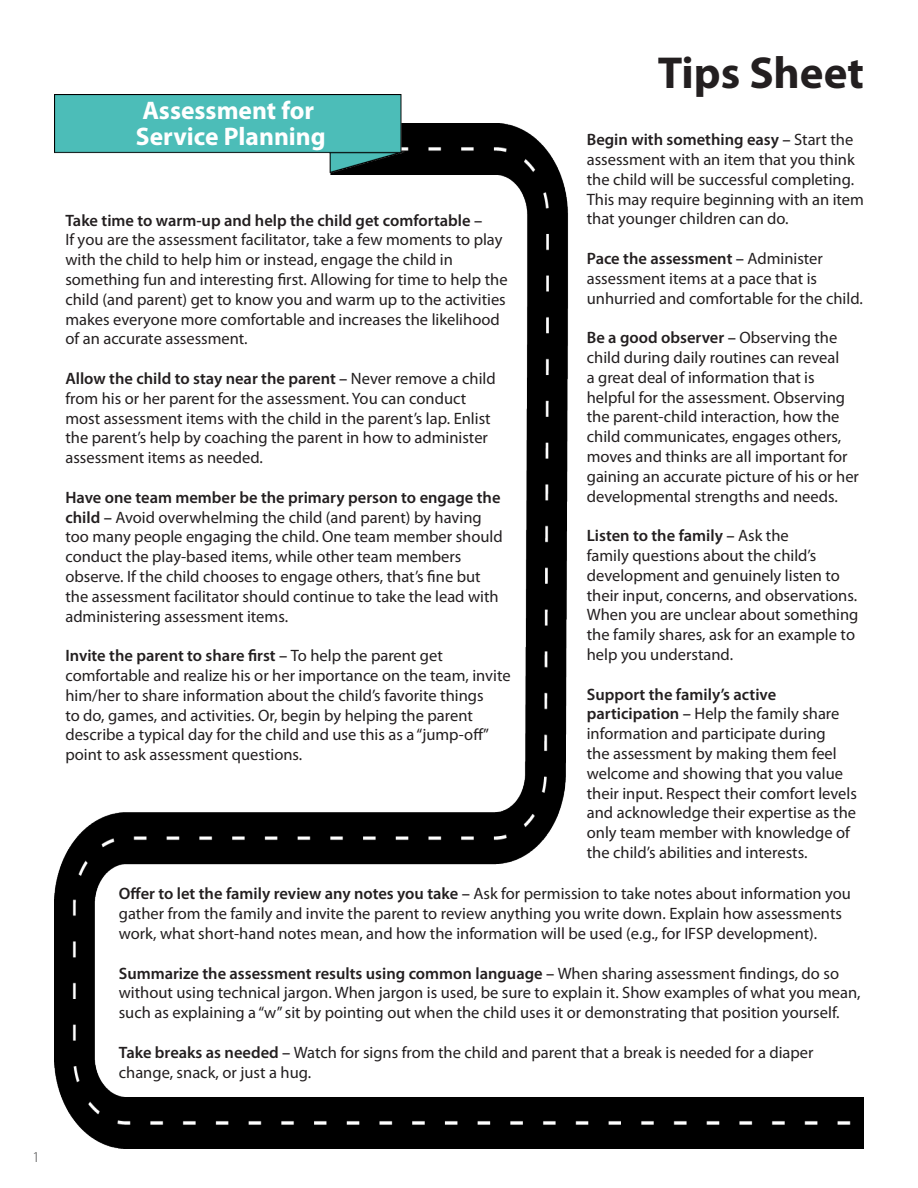
<style>
.page{position:relative;width:918px;height:1188px;background:#fff}
.page>*{position:absolute;margin:0;border:0;box-sizing:border-box;transform-origin:0 0}
.t1{font:700 45px "Myriad Pro";color:#231f20}
.t2{font:700 25.5px/25.5px "Myriad Pro";color:#fff}
.t3{font:16.5px/19.8px "Myriad Pro";color:#231f20}
.t4{font:300 15px "Myriad Pro";color:#3e3e3f}
.s1{font-weight:600}
</style>
<div class="page">
<div style="left:25px;top:1147px;width:20px;height:20px;border:2px solid #fff;border-radius:50%"></div>
<img style="left:54px;top:123px;width:810px;height:1025px">
<img style="left:54px;top:94px;width:350px;height:85px">
<p class="t4" style="left:32px;top:1148px;width:9px">1</p>
<p class="t1" style="left:658px;top:43px;width:208px">Tips Sheet</p>
<p class="t2" style="left:136px;top:97px;width:191px">Assessment for<br>Service Planning</p>
<p class="t3" style="left:587px;top:130px;width:279px"><span class="s1">Begin with something easy –</span> Start the assessment with an item that you think the child will be successful completing.<br>This may require beginning with an item that younger children can do.</p>
<p class="t3" style="left:587px;top:248px;width:278px"><span class="s1">Pace the assessment –</span> Administer assessment items at a pace that is unhurried and comfortable for the child.</p>
<p class="t3" style="left:587px;top:328px;width:274px"><span class="s1">Be a good observer –</span> Observing the child during daily routines can reveal<br>a great deal of information that is helpful for the assessment. Observing the parent-child interaction, how the child communicates, engages others, moves and thinks are all important for gaining an accurate picture of his or her developmental strengths and needs.</p>
<p class="t3" style="left:587px;top:526px;width:273px"><span class="s1">Listen to the family –</span> Ask the<br>family questions about the child’s development and genuinely listen to their input, concerns, and observations.<br>When you are unclear about something the family shares, ask for an example to help you understand.</p>
<p class="t3" style="left:587px;top:684px;width:272px"><span class="s1">Support the family’s active participation –</span> Help the family share information and participate during<br>the assessment by making them feel welcome and showing that you value their input. Respect their comfort levels and acknowledge their expertise as the only team member with knowledge of the child’s abilities and interests.</p>
<p class="t3" style="left:119px;top:884px;width:734px"><span class="s1">Offer to let the family review any notes you take –</span> Ask for permission to take notes about information you gather from the family and invite the parent to review anything you write down. Explain how assessments work, what short-hand notes mean, and how the information will be used (e.g., for IFSP development).</p>
<p class="t3" style="left:119px;top:963px;width:743px"><span class="s1">Summarize the assessment results using common language –</span> When sharing assessment findings, do so without using technical jargon. When jargon is used, be sure to explain it. Show examples of what you mean, such as explaining a “w” sit by pointing out when the child uses it or demonstrating that position yourself.</p>
<p class="t3" style="left:119px;top:1042px;width:696px"><span class="s1">Take breaks as needed –</span> Watch for signs from the child and parent that a break is needed for a diaper change, snack, or just a hug.</p>
<p class="t3" style="left:65px;top:210px;width:444px"><span class="s1">Take time to warm-up and help the child get comfortable –<br></span>If you are the assessment facilitator, take a few moments to play with the child to help him or instead, engage the child in something fun and interesting first. Allowing for time to help the child (and parent) get to know you and warm up to the activities makes everyone more comfortable and increases the likelihood of an accurate assessment.</p>
<p class="t3" style="left:65px;top:368px;width:432px"><span class="s1">Allow the child to stay near the parent –</span> Never remove a child from his or her parent for the assessment. You can conduct most assessment items with the child in the parent’s lap. Enlist the parent’s help by coaching the parent in how to administer assessment items as needed.</p>
<p class="t3" style="left:65px;top:487px;width:439px"><span class="s1">Have one team member be the primary person to engage the child –</span> Avoid overwhelming the child (and parent) by having too many people engaging the child. One team member should conduct the play-based items, while other team members observe. If the child chooses to engage others, that’s fine but the assessment facilitator should continue to take the lead with administering assessment items.</p>
<p class="t3" style="left:65px;top:645px;width:447px"><span class="s1">Invite the parent to share first –</span> To help the parent get comfortable and realize his or her importance on the team, invite him/her to share information about the child’s favorite things<br>to do, games, and activities. Or, begin by helping the parent describe a typical day for the child and use this as a “jump-off” point to ask assessment questions.</p>
</div>
